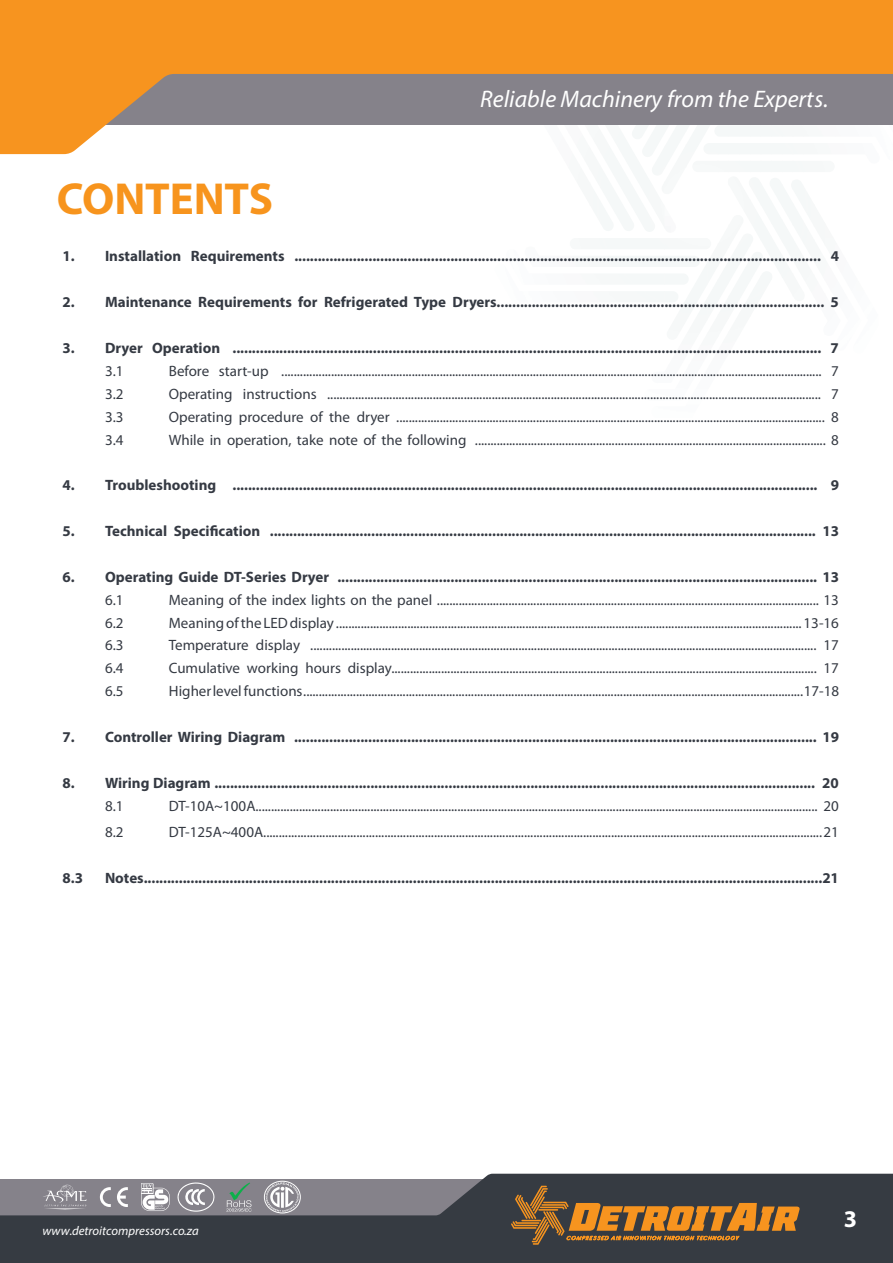
<style>
.page{position:relative;width:893px;height:1263px;background:#fff}
.page>*{position:absolute;margin:0;border:0;box-sizing:border-box;transform-origin:0 0}
.t1{font:700 45px "Myriad Pro";letter-spacing:-.005em;color:#f7941d}
.t2{font:italic 24px "Myriad Pro";color:#fff}
.t3{font:700 24px "Myriad Pro";color:#fff}
.List_Paragraph{font:15px "Myriad Pro";color:#353a43}
.List_Paragraph-2{font:700 15px "Myriad Pro";color:#353a43}
.t4{font:italic 12.75px "Myriad Pro";color:#fff}
</style>
<div class="page">
<svg style="left:0;top:1174px;width:893px;height:89px;background:#51545a"></svg>
<svg style="left:42px;top:1185px;width:44px;height:24px"></svg>
<svg style="left:100px;top:1187px;width:11px;height:20px"></svg>
<svg style="left:117px;top:1187px;width:11px;height:20px"></svg>
<svg style="left:141px;top:1183px;width:29px;height:28px"></svg>
<svg style="left:177px;top:1182px;width:38px;height:30px"></svg>
<svg style="left:226px;top:1182px;width:26px;height:29px"></svg>
<svg style="left:266px;top:1182px;width:33px;height:30px"></svg>
<div style="left:264px;top:1181px;width:37px;height:32px;border:1px solid #fff;border-radius:50%"></div>
<svg style="left:511px;top:1186px;width:289px;height:77px;background:#675139"></svg>
<svg style="left:0;top:0;width:893px;height:154px;fill:#f7941f"></svg>
<h2 class="t2" style="left:480px;top:85px;width:350px">Reliable Machinery from the Experts.</h2>
<p class="t1" style="left:57px;top:169px;width:218px">CONTENTS</p>
<p class="List_Paragraph-2" style="left:62px;top:247px;width:778px">1. Installation Requirements ....................................................................................................................................... 4</p>
<p class="List_Paragraph-2" style="left:62px;top:292px;width:778px">2. Maintenance Requirements for Refrigerated Type Dryers.................................................................................... 5</p>
<p class="List_Paragraph-2" style="left:63px;top:338px;width:778px">3. Dryer Operation ....................................................................................................................................................... 7</p>
<p class="List_Paragraph" style="left:105px;top:362px;width:20px">3.1</p>
<p class="List_Paragraph" style="left:169px;top:362px;width:672px">Before start-up .............................................................................................................................................................................. 7</p>
<p class="List_Paragraph" style="left:105px;top:384px;width:20px">3.2</p>
<p class="List_Paragraph" style="left:169px;top:384px;width:672px">Operating instructions ............................................................................................................................................................... 7</p>
<p class="List_Paragraph" style="left:105px;top:407px;width:20px">3.3</p>
<p class="List_Paragraph" style="left:169px;top:407px;width:672px">Operating procedure of the dryer .......................................................................................................................................... 8</p>
<p class="List_Paragraph" style="left:105px;top:430px;width:20px">3.4</p>
<p class="List_Paragraph" style="left:169px;top:430px;width:672px">While in operation, take note of the following ................................................................................................................. 8</p>
<p class="List_Paragraph-2" style="left:63px;top:475px;width:778px">4. Troubleshooting ...................................................................................................................................................... 9</p>
<p class="List_Paragraph-2" style="left:63px;top:521px;width:778px">5. Technical Specification ............................................................................................................................................ 13</p>
<p class="List_Paragraph-2" style="left:63px;top:567px;width:778px">6. Operating Guide DT-Series Dryer ........................................................................................................................... 13</p>
<p class="List_Paragraph" style="left:105px;top:590px;width:20px">6.1</p>
<p class="List_Paragraph" style="left:169px;top:590px;width:672px">Meaning of the index lights on the panel ........................................................................................................................... 13</p>
<p class="List_Paragraph" style="left:105px;top:613px;width:20px">6.2</p>
<p class="List_Paragraph" style="left:169px;top:613px;width:672px">Meaning of the LED display ...................................................................................................................................................... 13-16</p>
<p class="List_Paragraph" style="left:105px;top:636px;width:20px">6.3</p>
<p class="List_Paragraph" style="left:169px;top:636px;width:672px">Temperature display ................................................................................................................................................................... 17</p>
<p class="List_Paragraph" style="left:105px;top:659px;width:20px">6.4</p>
<p class="List_Paragraph" style="left:169px;top:659px;width:672px">Cumulative working hours display......................................................................................................................................... 17</p>
<p class="List_Paragraph" style="left:105px;top:682px;width:20px">6.5</p>
<p class="List_Paragraph" style="left:169px;top:682px;width:672px">Higher level functions ................................................................................................................................................................. 17-18</p>
<p class="List_Paragraph-2" style="left:63px;top:727px;width:778px">7. Controller Wiring Diagram ...................................................................................................................................... 19</p>
<p class="List_Paragraph-2" style="left:63px;top:773px;width:778px">8. Wiring Diagram .......................................................................................................................................................... 20</p>
<p class="List_Paragraph" style="left:105px;top:796px;width:20px">8.1</p>
<p class="List_Paragraph" style="left:169px;top:796px;width:672px">DT-10A~100A..................................................................................................................................................................................... 20</p>
<p class="List_Paragraph" style="left:105px;top:823px;width:20px">8.2</p>
<p class="List_Paragraph" style="left:169px;top:823px;width:672px">DT-125A~400A.................................................................................................................................................................................... 21</p>
<p class="List_Paragraph-2" style="left:63px;top:868px;width:22px">8.3</p>
<p class="List_Paragraph-2" style="left:105px;top:868px;width:735px">Notes..............................................................................................................................................................................21</p>
<p class="t4" style="left:43px;top:1222px;width:158px">www.detroitcompressors.co.za</p>
<h2 class="t3" style="left:844px;top:1203px;width:15px">3</h2>
</div>
